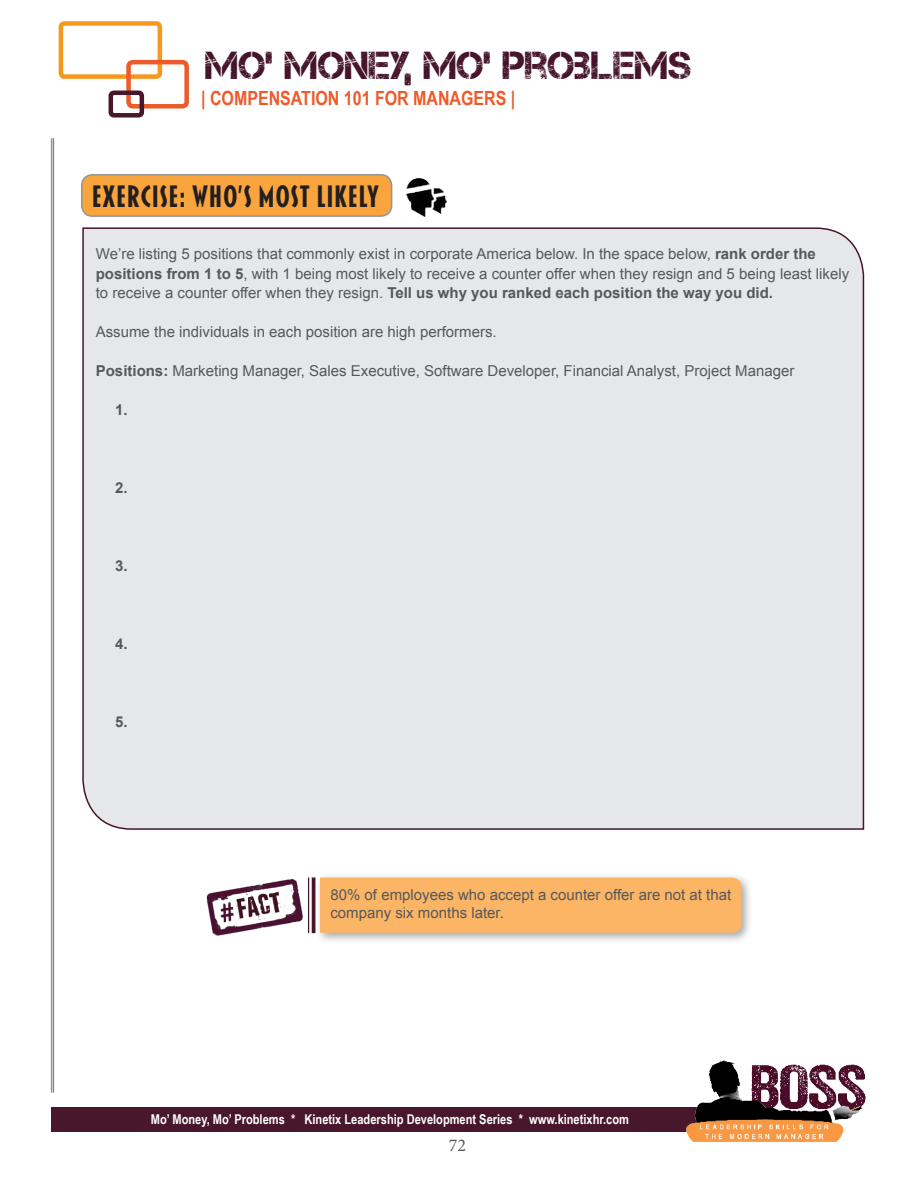
<style>
.page{position:relative;width:918px;height:1188px;background:#fff}
.page>*{position:absolute;margin:0;border:0;box-sizing:border-box;transform-origin:0 0}
.t1{font:39px "Captureit";color:#46152a}
.t2{font:700 31.5px "Blakely";color:#231f20}
.t3{font:700 19.5px "Arial Narrow";color:#ed5b2b}
.t4{font:18px "Minion Pro";color:#57585a}
.Content{font:15px/19.5px "Arial";color:#57585a}
.Content-2{font:700 15px "Arial";color:#57585a}
.t5{font:700 13.5px "Arial Narrow";color:#fff}
.s1{font-weight:700}
</style>
<div class="page">
<div style="left:51px;top:1107px;width:668px;height:25px;background:#48172b"></div>
<hr style="left:53px;top:138px;width:1px;height:955px;background:#808285">
<hr style="left:51px;top:138px;width:1px;height:955px;background:#808285">
<div style="left:59px;top:21px;width:103px;height:58px;border:4px solid #f7971d;border-radius:4px"></div>
<div style="left:126px;top:60px;width:63px;height:49px;border:4px solid #ed5b2b;border-radius:4px"></div>
<div style="left:109px;top:91px;width:35px;height:27px;border:4px solid #48172b;border-radius:3px"></div>
<img style="left:686px;top:1060px;width:180px;height:82px">
<div style="left:82px;top:175px;width:310px;height:41px;background:#f9a43d;border-radius:11px"></div>
<div style="left:81px;top:174px;width:311px;height:43px;border:2px solid #939598;border-radius:11px"></div>
<div style="left:82px;top:227px;width:783px;height:603px;background:#e6e7e9"></div>
<img style="left:406px;top:177px;width:41px;height:40px">
<div style="left:315px;top:873px;width:438px;height:71px;background:#231f20;opacity:.4"></div>
<div style="left:320px;top:878px;width:422px;height:55px;background:#fbb565"></div>
<hr style="left:312px;top:878px;width:3px;height:55px;background:#46152a">
<hr style="left:308px;top:878px;width:1px;height:55px;background:#46152a">
<img style="left:206px;top:879px;width:97px;height:57px">
<h1 class="t1" style="left:206px;top:44px;width:487px">MO’ MONEY, MO’ PROBLEMS</h1>
<h3 class="t3" style="left:201px;top:83px;width:316px">| COMPENSATION 101 FOR MANAGERS |</h3>
<p class="t2" style="left:92px;top:182px;width:289px">EXERCISE: WHO’S MOST LIKELY</p>
<p class="Content" style="left:96px;top:244px;width:755px">We’re listing 5 positions that commonly exist in corporate America below. In the space below, <span class="s1">rank order the positions from 1 to 5</span>, with 1 being most likely to receive a counter offer when they resign and 5 being least likely to receive a counter offer when they resign. <span class="s1">Tell us why you ranked each position the way you did.</span></p>
<p class="Content" style="left:96px;top:322px;width:402px">Assume the individuals in each position are high performers.</p>
<p class="Content" style="left:96px;top:361px;width:700px"><span class="s1">Positions:</span> Marketing Manager, Sales Executive, Software Developer, Financial Analyst, Project Manager</p>
<p class="Content-2" style="left:115px;top:400px;width:14px">1.</p>
<p class="Content-2" style="left:115px;top:478px;width:14px">2.</p>
<p class="Content-2" style="left:115px;top:556px;width:14px">3.</p>
<p class="Content-2" style="left:115px;top:634px;width:14px">4.</p>
<p class="Content-2" style="left:115px;top:712px;width:14px">5.</p>
<p class="Content" style="left:330px;top:886px;width:402px;line-height:18px">80% of employees who accept a counter offer are not at that company six months later.</p>
<p class="t5" style="left:151px;top:1109px;width:480px">Mo’ Money, Mo’ Problems * Kinetix Leadership Development Series * www.kinetixhr.com</p>
<p class="t4" style="left:449px;top:1133px;width:19px">72</p>
</div>
